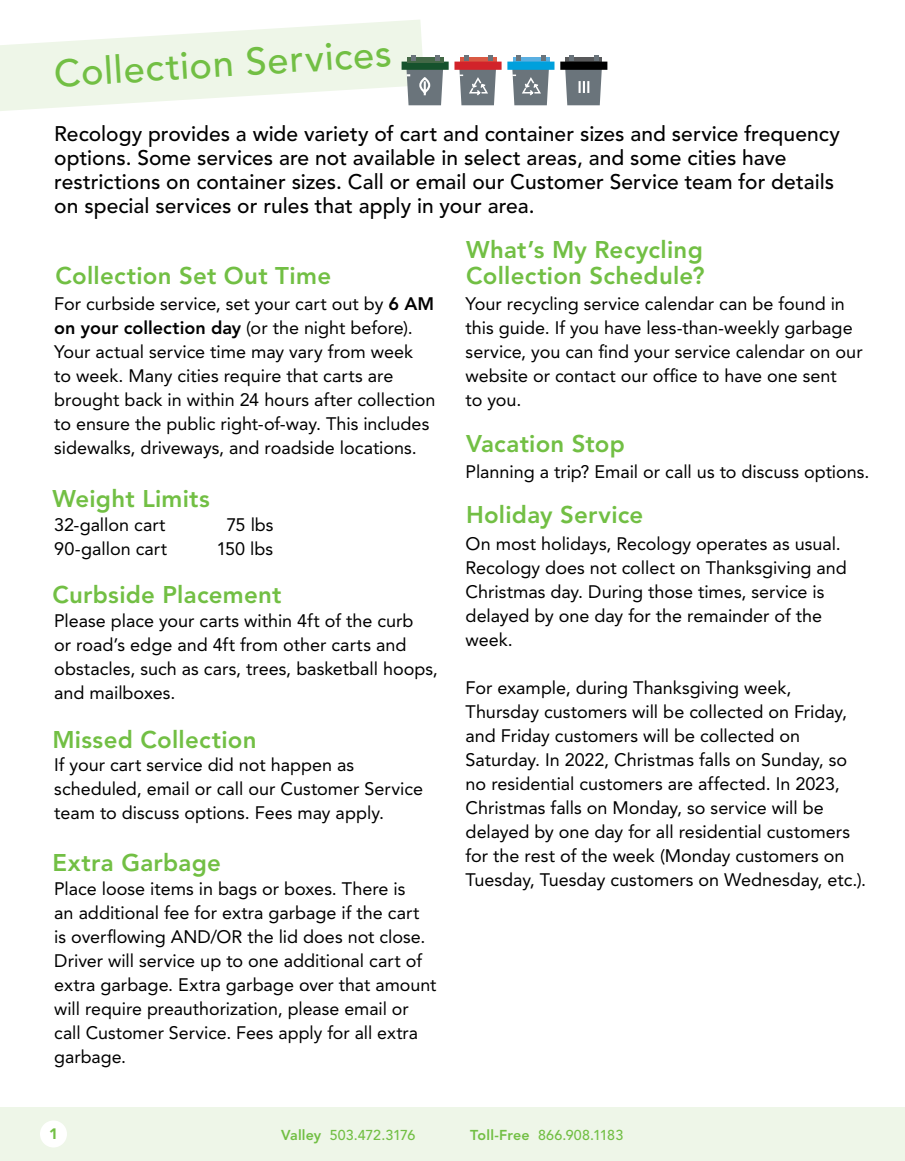
<style>
.page{position:relative;width:905px;height:1161px;background:#fff}
.page>*{position:absolute;margin:0;border:0;box-sizing:border-box;transform-origin:0 0}
.t1{font:500 37.95px "Avenir LT Std";color:#72bf44}
.t2{font:800 24px/25.5px "Avenir LT Std";letter-spacing:.01em;color:#72bf44}
.t3{font:500 21px/24px "Avenir LT Std";color:#000}
.t4{font:18px/24px "Avenir LT Std";color:#000}
.t5{font:900 15px "Avenir LT Std";color:#72bf44}
.t6{font:500 14.25px "Avenir LT Std";letter-spacing:.015em;color:#72bf44}
.t7{font:500 14.25px "Avenir LT Std";letter-spacing:-.005em;color:#72bf44}
.s1{font-weight:800}
</style>
<div class="page">
<svg style="left:460px;top:57px;width:36px;height:5px"></svg>
<svg style="left:513px;top:57px;width:36px;height:5px"></svg>
<svg style="left:565px;top:57px;width:37px;height:5px"></svg>
<svg style="left:464px;top:56px;width:4px;height:5px"></svg>
<svg style="left:517px;top:56px;width:4px;height:5px"></svg>
<svg style="left:569px;top:56px;width:5px;height:5px"></svg>
<svg style="left:488px;top:56px;width:4px;height:5px"></svg>
<svg style="left:541px;top:56px;width:4px;height:5px"></svg>
<svg style="left:594px;top:56px;width:4px;height:5px"></svg>
<svg style="left:459px;top:70px;width:37px;height:35px"></svg>
<div style="left:454px;top:62px;width:47px;height:8px;background:#d2232a;border:2px solid #d2232a"></div>
<div style="left:507px;top:62px;width:47px;height:8px;background:#00a0dc"></div>
<div style="left:561px;top:63px;width:45px;height:6px;background:#000"></div>
<div style="left:560px;top:62px;width:47px;height:8px;border:2px solid #000"></div>
<svg style="left:511px;top:69px;width:41px;height:36px"></svg>
<svg style="left:565px;top:69px;width:40px;height:36px"></svg>
<svg style="left:443px;top:62px;width:5px;height:8px"></svg>
<svg style="left:0;top:20px;width:443px;height:91px"></svg>
<div style="left:0;top:1107px;width:904px;height:54px;background:#eef6e8"></div>
<div style="left:40px;top:1120px;width:27px;height:28px;background:#fff;border-radius:50%"></div>
<h1 class="t1" style="left:53px;top:51px;width:339px;rotate:-3deg">Collection Services</h1>
<p class="t3" style="left:54px;top:122px;width:787px">Recology provides a wide variety of cart and container sizes and service frequency options. Some services are not available in select areas, and some cities have restrictions on container sizes. Call or email our Customer Service team for details on special services or rules that apply in your area.</p>
<h2 class="t2" style="left:55px;top:263px;width:277px">Collection Set Out Time</h2>
<p class="t4" style="left:54px;top:292px;width:383px">For curbside service, set your cart out by <span class="s1">6 AM on your collection day</span> (or the night before).<br>Your actual service time may vary from week<br>to week. Many cities require that carts are brought back in within 24 hours after collection to ensure the public right-of-way. This includes sidewalks, driveways, and roadside locations.</p>
<h2 class="t2" style="left:52px;top:486px;width:159px">Weight Limits</h2>
<p class="t4" style="left:54px;top:513px;width:113px">32-gallon cart</p>
<p class="t4" style="left:226px;top:513px;width:49px">75 lbs</p>
<p class="t4" style="left:54px;top:537px;width:114px">90-gallon cart</p>
<p class="t4" style="left:216px;top:537px;width:58px">150 lbs</p>
<h2 class="t2" style="left:52px;top:582px;width:230px">Curbside Placement</h2>
<p class="t4" style="left:54px;top:609px;width:385px">Please place your carts within 4ft of the curb<br>or road’s edge and 4ft from other carts and obstacles, such as cars, trees, basketball hoops, and mailboxes.</p>
<h2 class="t2" style="left:52px;top:727px;width:205px">Missed Collection</h2>
<p class="t4" style="left:54px;top:753px;width:370px">If your cart service did not happen as scheduled, email or call our Customer Service team to discuss options. Fees may apply.</p>
<h2 class="t2" style="left:52px;top:850px;width:170px">Extra Garbage</h2>
<p class="t4" style="left:54px;top:877px;width:383px">Place loose items in bags or boxes. There is<br>an additional fee for extra garbage if the cart<br>is overflowing AND/OR the lid does not close.<br>Driver will service up to one additional cart of extra garbage. Extra garbage over that amount will require preauthorization, please email or call Customer Service. Fees apply for all extra garbage.</p>
<h2 class="t2" style="left:466px;top:237px;width:240px">What’s My Recycling<br>Collection Schedule?</h2>
<p class="t4" style="left:465px;top:292px;width:398px">Your recycling service calendar can be found in this guide. If you have less-than-weekly garbage service, you can find your service calendar on our website or contact our office to have one sent<br>to you.</p>
<h2 class="t2" style="left:466px;top:431px;width:160px">Vacation Stop</h2>
<p class="t4" style="left:465px;top:460px;width:405px">Planning a trip? Email or call us to discuss options.</p>
<h2 class="t2" style="left:466px;top:502px;width:179px">Holiday Service</h2>
<p class="t4" style="left:465px;top:532px;width:383px">On most holidays, Recology operates as usual.<br>Recology does not collect on Thanksgiving and Christmas day. During those times, service is delayed by one day for the remainder of the week.</p>
<p class="t4" style="left:465px;top:676px;width:402px">For example, during Thanksgiving week, Thursday customers will be collected on Friday, and Friday customers will be collected on Saturday. In 2022, Christmas falls on Sunday, so no residential customers are affected. In 2023, Christmas falls on Monday, so service will be delayed by one day for all residential customers for the rest of the week (Monday customers on Tuesday, Tuesday customers on Wednesday, etc.).</p>
<p class="t5" style="left:49px;top:1125px;width:10px">1</p>
<p class="t7" style="left:281px;top:1127px;width:136px"><span class="s1">Valley</span> 503.472.3176</p>
<p class="t6" style="left:470px;top:1127px;width:154px"><span class="s1">Toll-Free</span> 866.908.1183</p>
</div>
